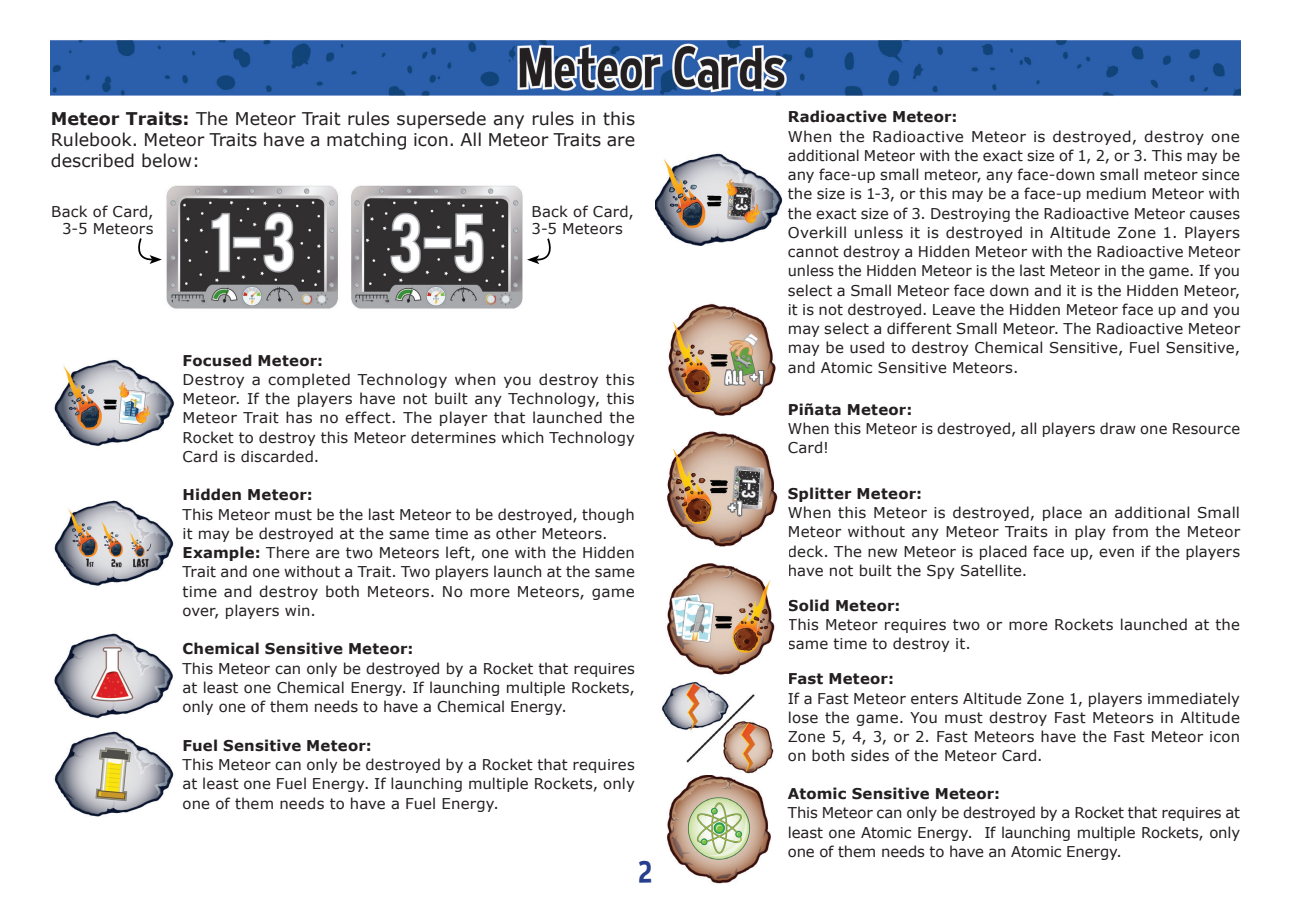
<style>
.page{position:relative;width:1290px;height:923px;background:#fff}
.page>*{position:absolute;margin:0;border:0;box-sizing:border-box;transform-origin:0 0}
.t1{font:31.5px "Curse Casual";color:#253f8e}
.t2{font:17.5px/21px "Verdana";color:#231f20;text-align:justify}
.Body_Text{font:14.88px/19.2px "Verdana";letter-spacing:.01em;color:#231f20;text-align:justify}
.Body_Text-2{font:700 14.88px "Verdana";letter-spacing:.015em;color:#231f20}
.s1{font-weight:700}
</style>
<div class="page">
<img style="left:54px;top:359px;width:121px;height:88px">
<img style="left:54px;top:500px;width:120px;height:86px">
<img style="left:655px;top:153px;width:127px;height:93px">
<img style="left:54px;top:633px;width:119px;height:86px">
<img style="left:54px;top:731px;width:120px;height:86px">
<img style="left:667px;top:775px;width:104px;height:109px">
<img style="left:668px;top:303px;width:108px;height:113px">
<img style="left:667px;top:431px;width:111px;height:116px">
<img style="left:667px;top:563px;width:108px;height:112px">
<img style="left:51px;top:40px;width:1189px;height:56px">
<img style="left:166px;top:185px;width:357px;height:124px">
<img style="left:661px;top:681px;width:113px;height:93px">
<svg style="left:138px;top:238px;width:24px;height:26px"></svg>
<svg style="left:527px;top:238px;width:24px;height:26px"></svg>
<p class="t2" style="left:51px;top:108px;width:586px"><span class="s1">Meteor Traits:</span> The Meteor Trait rules supersede any rules in this Rulebook. Meteor Traits have a matching icon. All Meteor Traits are described below:</p>
<p class="Body_Text" style="left:51px;top:201px;width:104px">Back of Card,</p>
<p class="Body_Text" style="left:62px;top:219px;width:93px">3-5 Meteors</p>
<p class="Body_Text" style="left:531px;top:201px;width:104px">Back of Card,</p>
<p class="Body_Text" style="left:531px;top:219px;width:93px">3-5 Meteors</p>
<p class="Body_Text-2" style="left:183px;top:350px;width:142px">Focused Meteor:</p>
<p class="Body_Text" style="left:183px;top:370px;width:454px">Destroy a completed Technology when you destroy this Meteor. If the players have not built any Technology, this Meteor Trait has no effect. The player that launched the Rocket to destroy this Meteor determines which Technology Card is discarded.</p>
<p class="Body_Text-2" style="left:183px;top:484px;width:132px">Hidden Meteor:</p>
<p class="Body_Text" style="left:183px;top:504px;width:454px">This Meteor must be the last Meteor to be destroyed, though it may be destroyed at the same time as other Meteors.</p>
<p class="Body_Text" style="left:183px;top:543px;width:454px"><span class="s1">Example:</span> There are two Meteors left, one with the Hidden Trait and one without a Trait. Two players launch at the same time and destroy both Meteors. No more Meteors, game over, players win.</p>
<p class="Body_Text-2" style="left:183px;top:638px;width:232px">Chemical Sensitive Meteor:</p>
<p class="Body_Text" style="left:183px;top:658px;width:454px">This Meteor can only be destroyed by a Rocket that requires at least one Chemical Energy. If launching multiple Rockets, only one of them needs to have a Chemical Energy.</p>
<p class="Body_Text-2" style="left:183px;top:735px;width:191px">Fuel Sensitive Meteor:</p>
<p class="Body_Text" style="left:183px;top:755px;width:454px">This Meteor can only be destroyed by a Rocket that requires at least one Fuel Energy. If launching multiple Rockets, only one of them needs to have a Fuel Energy.</p>
<p class="t1" style="left:638px;top:853px;width:15px">2</p>
<p class="Body_Text-2" style="left:788px;top:106px;width:171px">Radioactive Meteor:</p>
<p class="Body_Text" style="left:788px;top:126px;width:454px">When the Radioactive Meteor is destroyed, destroy one additional Meteor with the exact size of 1, 2, or 3. This may be any face-up small meteor, any face-down small meteor since the size is 1-3, or this may be a face-up medium Meteor with the exact size of 3. Destroying the Radioactive Meteor causes Overkill unless it is destroyed in Altitude Zone 1. Players cannot destroy a Hidden Meteor with the Radioactive Meteor unless the Hidden Meteor is the last Meteor in the game. If you select a Small Meteor face down and it is the Hidden Meteor, it is not destroyed. Leave the Hidden Meteor face up and you may select a different Small Meteor. The Radioactive Meteor may be used to destroy Chemical Sensitive, Fuel Sensitive, and Atomic Sensitive Meteors.</p>
<p class="Body_Text-2" style="left:788px;top:399px;width:126px">Piñata Meteor:</p>
<p class="Body_Text" style="left:788px;top:419px;width:454px">When this Meteor is destroyed, all players draw one Resource<br>Card!</p>
<p class="Body_Text-2" style="left:788px;top:483px;width:136px">Splitter Meteor:</p>
<p class="Body_Text" style="left:788px;top:503px;width:454px">When this Meteor is destroyed, place an additional Small Meteor without any Meteor Traits in play from the Meteor deck. The new Meteor is placed face up, even if the players have not built the Spy Satellite.</p>
<p class="Body_Text-2" style="left:788px;top:595px;width:114px">Solid Meteor:</p>
<p class="Body_Text" style="left:788px;top:615px;width:454px">This Meteor requires two or more Rockets launched at the same time to destroy it.</p>
<p class="Body_Text-2" style="left:788px;top:668px;width:108px">Fast Meteor:</p>
<p class="Body_Text" style="left:788px;top:688px;width:454px">If a Fast Meteor enters Altitude Zone 1, players immediately lose the game. You must destroy Fast Meteors in Altitude Zone 5, 4, 3, or 2. Fast Meteors have the Fast Meteor icon on both sides of the Meteor Card.</p>
<p class="Body_Text-2" style="left:788px;top:783px;width:214px">Atomic Sensitive Meteor:</p>
<p class="Body_Text" style="left:788px;top:803px;width:454px">This Meteor can only be destroyed by a Rocket that requires at least one Atomic Energy. If launching multiple Rockets, only one of them needs to have an Atomic Energy.</p>
</div>
